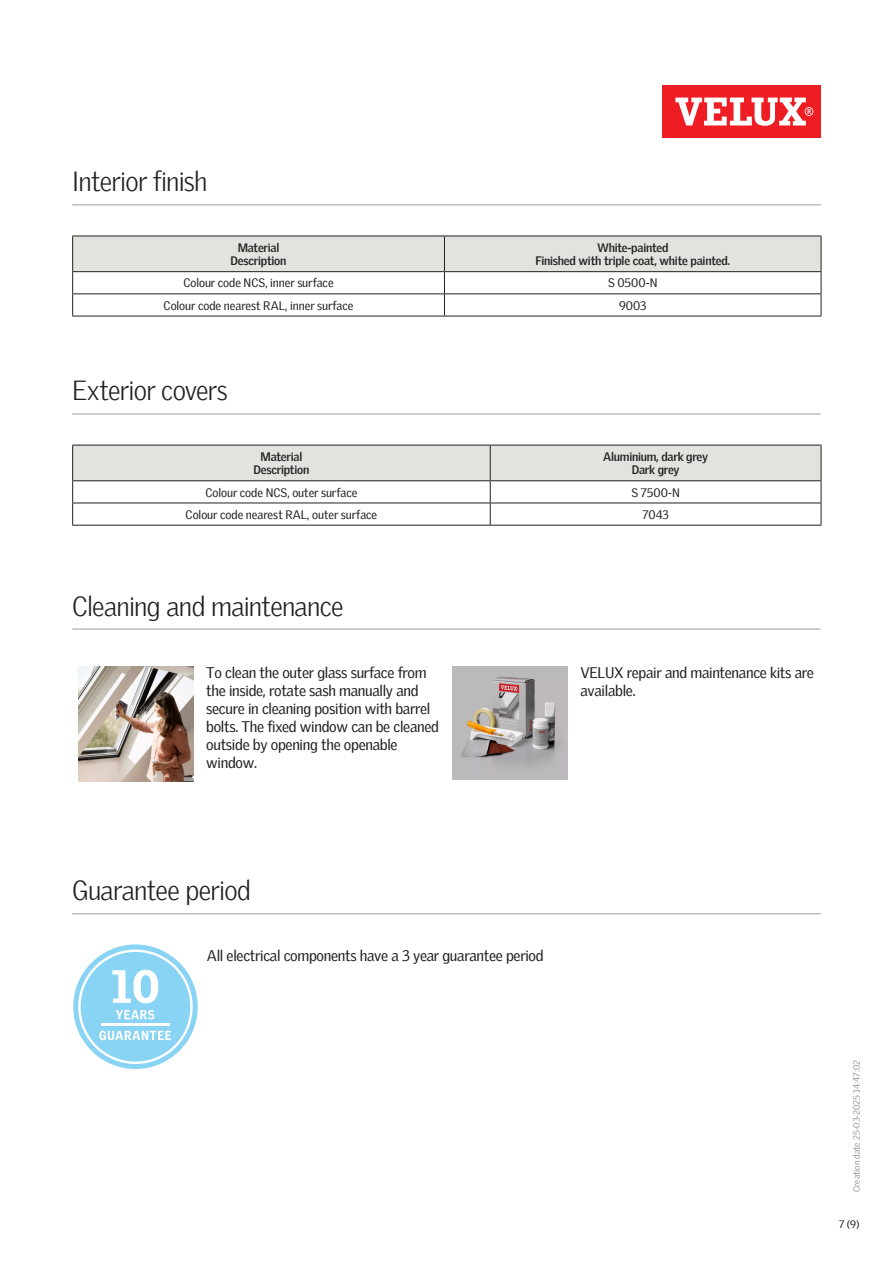
<style>
.page{position:relative;width:893px;height:1263px;background:#fff}
.page>*{position:absolute;margin:0;border:0;box-sizing:border-box;transform-origin:0 0}
.Headline_With_Line_B{font:300 27px "Velux Gothic";letter-spacing:-.025em;color:#231f20}
.Body_Regular{font:15px/18px "Velux Gothic";letter-spacing:-.02em;color:#231f20}
.TableText{font:12px "Velux Gothic";letter-spacing:-.005em;color:#231f20}
.TableHeader{font:700 12px/13.5px "Velux Gothic";letter-spacing:-.02em;color:#231f20;text-align:center}
.t1{font:10.5px "Velux Gothic";color:#231f20}
.t2{font:300 9px "Velux Gothic";color:#7c7e81}
</style>
<div class="page">
<div style="left:662px;top:85px;width:159px;height:53px;background:#ee1d23"></div>
<svg style="left:675px;top:98px;width:138px;height:28px"></svg>
<hr style="left:72px;top:204px;width:749px;height:2px;background:#bcbdbb">
<hr style="left:72px;top:413px;width:749px;height:2px;background:#bcbdbb">
<hr style="left:72px;top:628px;width:749px;height:2px;background:#bcbdbb">
<hr style="left:72px;top:316px;width:372px;height:1px;background:#231f20">
<svg style="left:72px;top:236px;width:750px;height:80px"></svg>
<hr style="left:444px;top:316px;width:377px;height:1px;background:#231f20">
<hr style="left:72px;top:525px;width:418px;height:1px;background:#231f20">
<svg style="left:72px;top:445px;width:750px;height:80px"></svg>
<hr style="left:490px;top:525px;width:331px;height:1px;background:#231f20">
<img style="left:79px;top:666px;width:114px;height:115px">
<img style="left:453px;top:666px;width:115px;height:113px">
<hr style="left:72px;top:913px;width:749px;height:1px;background:#bcbdbb">
<svg style="left:73px;top:944px;width:125px;height:125px"></svg>
<p class="Headline_With_Line_B" style="left:72px;top:161px;width:137px">Interior finish</p>
<p class="TableHeader" style="left:231px;top:240px;width:57px">Material<br>Description</p>
<p class="TableHeader" style="left:535px;top:240px;width:196px">White-painted<br>Finished with triple coat, white painted.</p>
<p class="TableText" style="left:183px;top:274px;width:152px">Colour code NCS, inner surface</p>
<p class="TableText" style="left:608px;top:274px;width:51px">S 0500-N</p>
<p class="TableText" style="left:164px;top:296px;width:191px">Colour code nearest RAL, inner surface</p>
<p class="TableText" style="left:619px;top:296px;width:29px">9003</p>
<p class="Headline_With_Line_B" style="left:72px;top:370px;width:157px">Exterior covers</p>
<p class="TableHeader" style="left:254px;top:449px;width:57px">Material<br>Description</p>
<p class="TableHeader" style="left:603px;top:449px;width:106px">Aluminium, dark grey<br>Dark grey</p>
<p class="TableText" style="left:205px;top:483px;width:153px">Colour code NCS, outer surface</p>
<p class="TableText" style="left:631px;top:483px;width:50px">S 7500-N</p>
<p class="TableText" style="left:186px;top:505px;width:193px">Colour code nearest RAL, outer surface</p>
<p class="TableText" style="left:643px;top:505px;width:28px">7043</p>
<p class="Headline_With_Line_B" style="left:72px;top:585px;width:273px">Cleaning and maintenance</p>
<p class="Body_Regular" style="left:206px;top:662px;width:234px">To clean the outer glass surface from the inside, rotate sash manually and secure in cleaning position with barrel bolts. The fixed window can be cleaned outside by opening the openable window.</p>
<p class="Body_Regular" style="left:580px;top:662px;width:235px">VELUX repair and maintenance kits are available.</p>
<p class="Headline_With_Line_B" style="left:72px;top:870px;width:180px">Guarantee period</p>
<p class="Body_Regular" style="left:207px;top:945px;width:338px">All electrical components have a 3 year guarantee period</p>
<p class="t2" style="left:850px;top:1192px;width:133px;rotate:-90deg">Creation date 25-03-2025 14:47:02</p>
<p class="t1" style="left:839px;top:1216px;width:22px">7 (9)</p>
</div>
